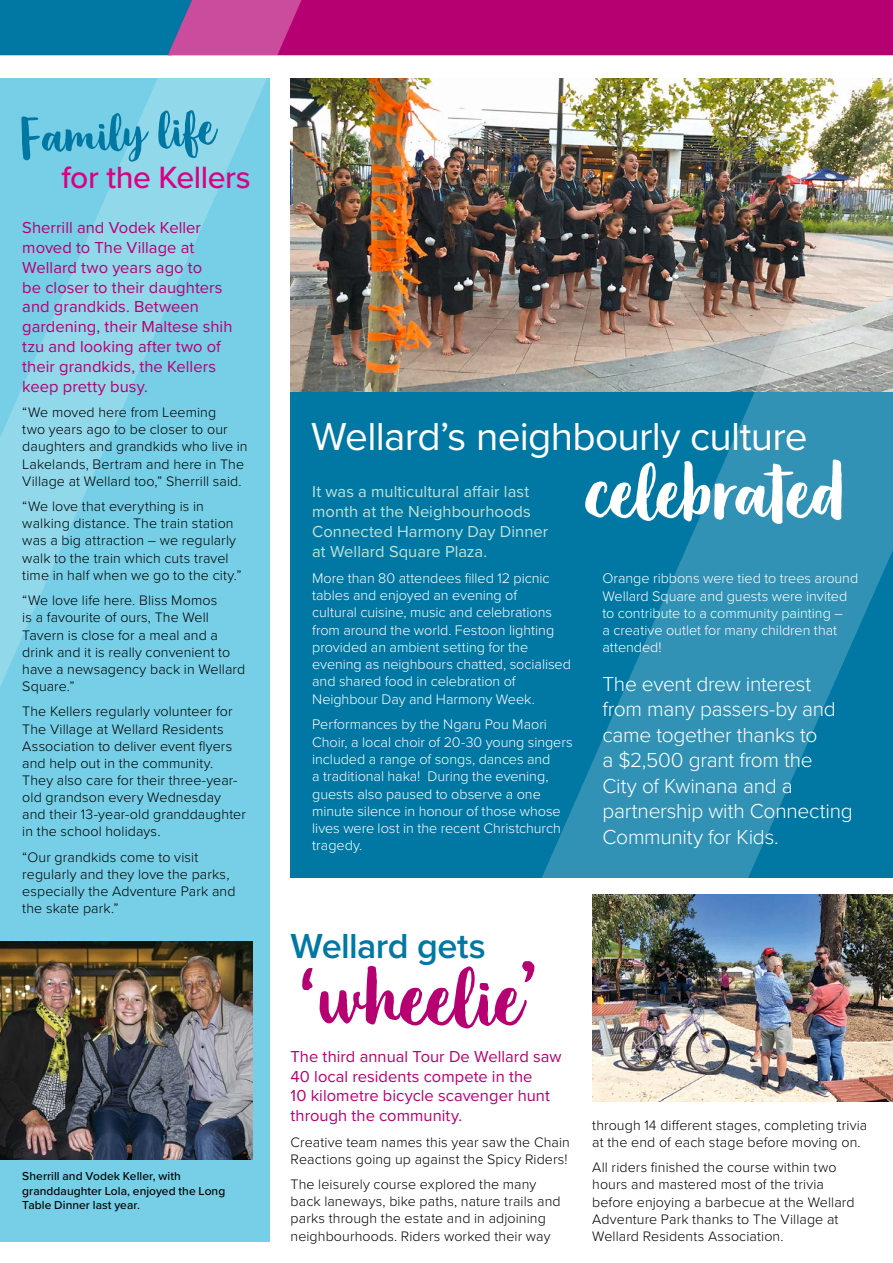
<style>
.page{position:relative;width:893px;height:1263px;background:#fff}
.page>*{position:absolute;margin:0;border:0;box-sizing:border-box;transform-origin:0 0}
.t1{font:88.35px "Organika Script";color:#b60072}
.t2{font:83.55px "Organika Script";color:#fff}
.t3{font:54.45px "Organika Script";color:#0078a3}
.t4{font:40.5px "Proxima Nova";letter-spacing:-.015em;color:#fff}
.t5{font:600 36px "Proxima Nova";letter-spacing:-.015em;color:#0078a3}
.t6{font:500 31.8px "Proxima Nova";letter-spacing:-.015em;color:#d90084}
.t7{font:300 21px/25.5px "Proxima Nova";letter-spacing:-.015em;color:#fff}
.t8{font:16.5px/19.8px "Proxima Nova";letter-spacing:.005em;color:#b60072}
.t9{font:16.5px/19.8px "Proxima Nova";letter-spacing:.005em;color:#c0e3d7}
.t10{font:300 14.4px/17.2px "Proxima Nova";letter-spacing:-.005em;color:#fff}
.t11{font:300 14.25px/17.1px "Proxima Nova";letter-spacing:.005em;color:#000}
.t12{font:500 12px/14.4px "Proxima Nova";letter-spacing:.005em;color:#000}
</style>
<div class="page">
<div style="left:291px;top:391px;width:602px;height:486px;background:#0078a3"></div>
<img style="left:291px;top:79px;width:91px;height:312px">
<div style="left:0;top:79px;width:269px;height:1163px;background:#76cfe6"></div>
<svg style="left:0;top:55px;width:278px;height:718px"></svg>
<svg style="left:0;top:0;width:893px;height:55px;background:#932181"></svg>
<img style="left:382px;top:78px;width:511px;height:800px">
<img style="left:0;top:941px;width:252px;height:218px">
<img style="left:592px;top:894px;width:301px;height:208px">
<h3 class="t3" style="left:16px;top:105px;width:197px;rotate:-3deg">Family life</h3>
<h3 class="t6" style="left:61px;top:154px;width:191px">for the Kellers</h3>
<p class="t8" style="left:22px;top:217px;width:212px">Sherrill and Vodek Keller moved to The Village at<br>Wellard two years ago to<br>be closer to their daughters and grandkids. Between gardening, their Maltese shih tzu and looking after two of their grandkids, the Kellers keep pretty busy.</p>
<p class="t11" style="left:22px;top:403px;width:227px">“We moved here from Leeming<br>two years ago to be closer to our daughters and grandkids who live in Lakelands, Bertram and here in The Village at Wellard too,” Sherrill said.</p>
<p class="t11" style="left:22px;top:497px;width:221px">“We love that everything is in walking distance. The train station was a big attraction – we regularly walk to the train which cuts travel time in half when we go to the city.”</p>
<p class="t11" style="left:22px;top:591px;width:224px">“We love life here. Bliss Momos<br>is a favourite of ours, The Well<br>Tavern is close for a meal and a drink and it is really convenient to have a newsagency back in Wellard<br>Square.”</p>
<p class="t11" style="left:22px;top:702px;width:225px">The Kellers regularly volunteer for<br>The Village at Wellard Residents<br>Association to deliver event flyers and help out in the community.<br>They also care for their three-year&shy;old grandson every Wednesday and their 13-year-old granddaughter in the school holidays.</p>
<p class="t11" style="left:22px;top:848px;width:215px">“Our grandkids come to visit regularly and they love the parks, especially the Adventure Park and the skate park.”</p>
<p class="t12" style="left:22px;top:1169px;width:205px">Sherrill and Vodek Keller, with granddaughter Lola, enjoyed the Long<br>Table Dinner last year.</p>
<h3 class="t4" style="left:311px;top:406px;width:498px">Wellard’s neighbourly culture</h3>
<h2 class="t2" style="left:583px;top:442px;width:261px">celebrated</h2>
<p class="t9" style="left:312px;top:481px;width:238px">It was a multicultural affair last month at the Neighbourhoods<br>Connected Harmony Day Dinner at Wellard Square Plaza.</p>
<p class="t10" style="left:312px;top:568px;width:260px">More than 80 attendees filled 12 picnic tables and enjoyed an evening of<br>cultural cuisine, music and celebrations from around the world. Festoon lighting provided an ambient setting for the evening as neighbours chatted, socialised and shared food in celebration of Neighbour Day and Harmony Week.</p>
<p class="t10" style="left:312px;top:715px;width:262px">Performances by the Ngaru Pou Maori Choir, a local choir of 20-30 young singers included a range of songs, dances and<br>a traditional haka! During the evening, guests also paused to observe a one minute silence in honour of those whose lives were lost in the recent Christchurch tragedy.</p>
<p class="t10" style="left:602px;top:569px;width:257px">Orange ribbons were tied to trees around Wellard Square and guests were invited to contribute to a community painting –<br>a creative outlet for many children that attended!</p>
<h3 class="t7" style="left:602px;top:670px;width:252px">The event drew interest from many passers-by and came together thanks to<br>a $2,500 grant from the<br>City of Kwinana and a partnership with Connecting<br>Community for Kids.</h3>
<h3 class="t5" style="left:291px;top:919px;width:197px">Wellard gets</h3>
<h1 class="t1" style="left:298px;top:945px;width:241px">‘wheelie’</h1>
<p class="t8" style="left:291px;top:1046px;width:272px">The third annual Tour De Wellard saw<br>40 local residents compete in the<br>10 kilometre bicycle scavenger hunt through the community.</p>
<p class="t11" style="left:291px;top:1132px;width:281px">Creative team names this year saw the Chain<br>Reactions going up against the Spicy Riders!</p>
<p class="t11" style="left:291px;top:1175px;width:272px">The leisurely course explored the many back laneways, bike paths, nature trails and parks through the estate and in adjoining neighbourhoods. Riders worked their way</p>
<p class="t11" style="left:592px;top:1115px;width:276px">through 14 different stages, completing trivia at the end of each stage before moving on.</p>
<p class="t11" style="left:592px;top:1158px;width:264px">All riders finished the course within two hours and mastered most of the trivia before enjoying a barbecue at the Wellard Adventure Park thanks to The Village at Wellard Residents Association.</p>
</div>
